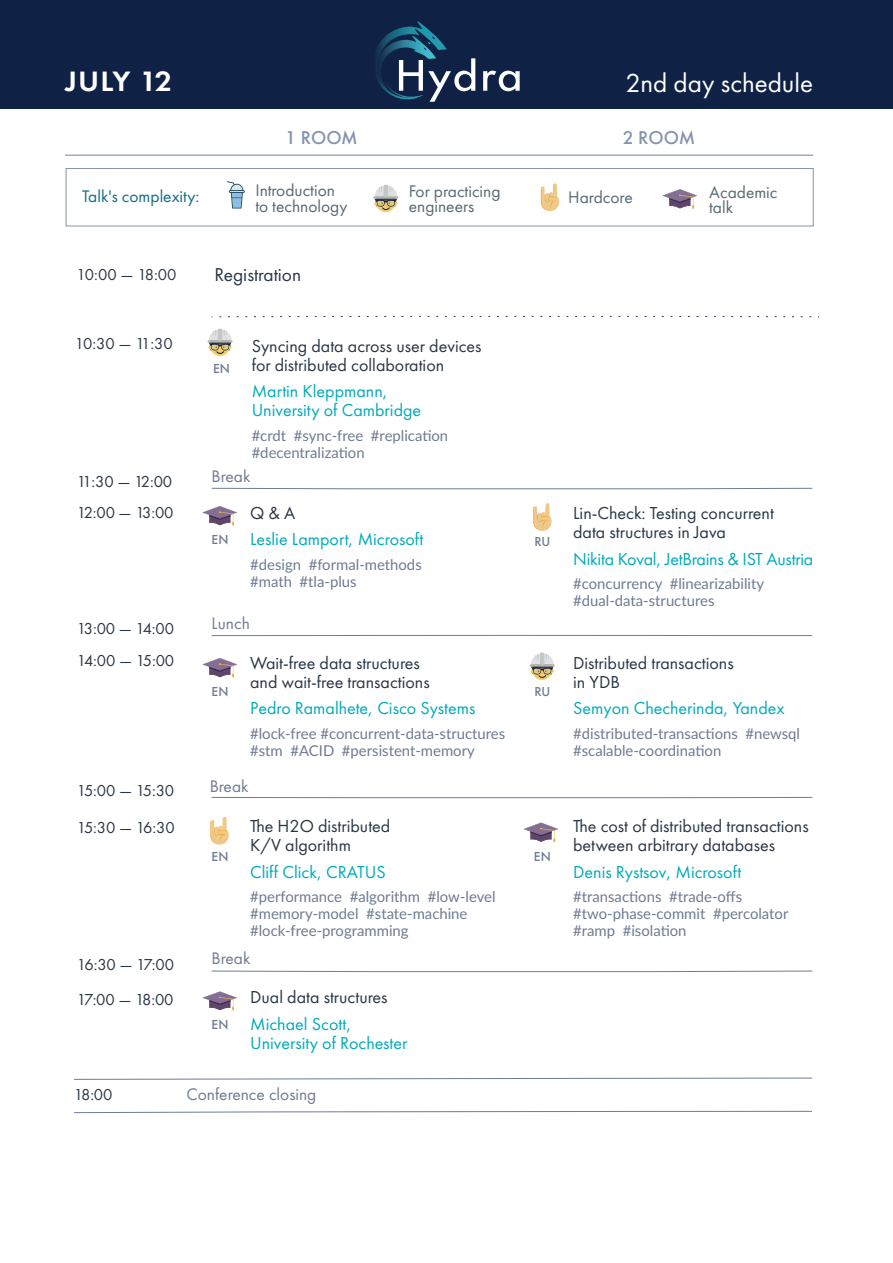
<style>
.page{position:relative;width:893px;height:1263px;background:#fff}
.page>*{position:absolute;margin:0;border:0;box-sizing:border-box;transform-origin:0 0}
.t1{font:600 29.1px "Futura PT";letter-spacing:.005em;color:#fff;scale:1.05 1}
.t2{font:27.15px "Futura PT";color:#fff}
.t3{font:19.35px "Futura PT";color:#283645}
.t4{font:500 19.35px "Futura PT";color:#8394ae}
.t5{font:18px/19.4px "Futura PT";color:#283645}
.t6{font:18px/18.8px "Futura PT";color:#00aab9}
.t7{font:17.4px/15.5px "Futura PT";color:#566973}
.t8{font:17.4px "Futura PT";color:#6e7b91}
.t9{font:17.4px "Futura PT";color:#116d84}
.t10{font:16.5px "Futura PT";letter-spacing:-.035em;color:#283645}
.t11{font:14.85px/16.8px "Lato";color:#6e7b91}
.t12{font:500 13.5px "Futura PT";color:#6e7b91}
</style>
<div class="page">
<svg style="left:74px;top:1110px;width:738px;height:3px"></svg>
<svg style="left:74px;top:1077px;width:738px;height:3px"></svg>
<svg style="left:211px;top:487px;width:602px;height:2px"></svg>
<svg style="left:211px;top:635px;width:602px;height:1px"></svg>
<svg style="left:532px;top:660px;width:20px;height:20px"></svg>
<hr style="left:530px;top:664px;width:25px;height:3px;background:#b2b5b6">
<svg style="left:531px;top:653px;width:23px;height:25px"></svg>
<svg style="left:210px;top:336px;width:20px;height:20px"></svg>
<hr style="left:207px;top:340px;width:26px;height:3px;background:#b2b5b6">
<hr style="left:218px;top:329px;width:4px;height:12px;background:#c5c6c7">
<svg style="left:208px;top:330px;width:24px;height:24px"></svg>
<svg style="left:211px;top:970px;width:602px;height:2px"></svg>
<svg style="left:211px;top:797px;width:602px;height:1px"></svg>
<svg style="left:211px;top:316px;width:608px;height:2px"></svg>
<svg style="left:533px;top:503px;width:19px;height:28px"></svg>
<svg style="left:210px;top:817px;width:19px;height:27px"></svg>
<svg style="left:203px;top:658px;width:34px;height:20px"></svg>
<svg style="left:203px;top:991px;width:34px;height:19px"></svg>
<svg style="left:524px;top:822px;width:34px;height:20px"></svg>
<svg style="left:203px;top:506px;width:34px;height:20px"></svg>
<div style="left:0;top:0;width:893px;height:109px;background:#102146"></div>
<svg style="left:483px;top:71px;width:37px;height:20px"></svg>
<svg style="left:376px;top:21px;width:99px;height:81px"></svg>
<hr style="left:65px;top:155px;width:748px;height:1px;background:#8394ae">
<div style="left:66px;top:168px;width:747px;height:58px;background:#fff;border:1px solid #8394ae"></div>
<svg style="left:375px;top:192px;width:21px;height:20px"></svg>
<hr style="left:373px;top:196px;width:25px;height:3px;background:#b2b5b6">
<hr style="left:384px;top:185px;width:4px;height:12px;background:#c5c6c7">
<svg style="left:374px;top:186px;width:23px;height:24px"></svg>
<svg style="left:541px;top:183px;width:18px;height:28px"></svg>
<svg style="left:227px;top:181px;width:18px;height:28px"></svg>
<svg style="left:663px;top:189px;width:34px;height:20px"></svg>
<h1 class="t1" style="left:65px;top:63px;width:104px">JULY 12</h1>
<h2 class="t2" style="left:626px;top:67px;width:189px">2nd day schedule</h2>
<h3 class="t4" style="left:285px;top:126px;width:74px">1 ROOM</h3>
<h3 class="t4" style="left:623px;top:126px;width:74px">2 ROOM</h3>
<p class="t9" style="left:82px;top:186px;width:119px">Talk's complexity:</p>
<p class="t7" style="left:255px;top:182px;width:94px">Introduction to technology</p>
<p class="t7" style="left:409px;top:183px;width:93px">For practicing engineers</p>
<p class="t7" style="left:568px;top:190px;width:66px">Hardcore</p>
<p class="t7" style="left:709px;top:184px;width:70px">Academic talk</p>
<p class="t10" style="left:77px;top:265px;width:101px">10:00 — 18:00</p>
<h3 class="t3" style="left:215px;top:263px;width:88px">Registration</h3>
<p class="t10" style="left:75px;top:333px;width:100px">10:30 — 11:30</p>
<p class="t5" style="left:252px;top:336px;width:231px">Syncing data across user devices for distributed collaboration</p>
<p class="t6" style="left:252px;top:382px;width:171px">Martin Kleppmann,<br>University of Cambridge</p>
<p class="t11" style="left:252px;top:426px;width:198px">#crdt #sync-free #replication #decentralization</p>
<p class="t12" style="left:213px;top:361px;width:18px">EN</p>
<p class="t10" style="left:77px;top:472px;width:97px">11:30 — 12:00</p>
<p class="t10" style="left:77px;top:503px;width:98px">12:00 — 13:00</p>
<p class="t10" style="left:77px;top:619px;width:99px">13:00 — 14:00</p>
<p class="t10" style="left:77px;top:651px;width:99px">14:00 — 15:00</p>
<p class="t10" style="left:77px;top:781px;width:99px">15:00 — 15:30</p>
<p class="t10" style="left:77px;top:818px;width:99px">15:30 — 16:30</p>
<p class="t10" style="left:77px;top:955px;width:99px">16:30 — 17:00</p>
<p class="t10" style="left:77px;top:989px;width:98px">17:00 — 18:00</p>
<p class="t8" style="left:212px;top:466px;width:40px">Break</p>
<p class="t12" style="left:212px;top:531px;width:18px">EN</p>
<p class="t5" style="left:250px;top:503px;width:47px">Q &amp; A</p>
<p class="t6" style="left:250px;top:530px;width:175px">Leslie Lamport, Microsoft</p>
<p class="t11" style="left:250px;top:555px;width:173px">#design #formal-methods #math #tla-plus</p>
<p class="t8" style="left:212px;top:613px;width:40px">Lunch</p>
<p class="t12" style="left:534px;top:533px;width:18px">RU</p>
<p class="t5" style="left:250px;top:653px;width:181px">Wait-free data structures and wait-free transactions</p>
<p class="t6" style="left:250px;top:699px;width:227px">Pedro Ramalhete, Cisco Systems</p>
<p class="t11" style="left:250px;top:724px;width:257px">#lock-free #concurrent-data-structures #stm #ACID #persistent-memory</p>
<p class="t12" style="left:212px;top:683px;width:18px">EN</p>
<p class="t12" style="left:534px;top:683px;width:18px">RU</p>
<p class="t8" style="left:210px;top:776px;width:40px">Break</p>
<p class="t12" style="left:212px;top:848px;width:18px">EN</p>
<p class="t5" style="left:250px;top:816px;width:142px">The H2O distributed<br>K/V algorithm</p>
<p class="t6" style="left:250px;top:862px;width:137px">Cliff Click, CRATUS</p>
<p class="t11" style="left:250px;top:888px;width:247px">#performance #algorithm #low-level #memory-model #state-machine #lock-free-programming</p>
<p class="t8" style="left:212px;top:947px;width:40px">Break</p>
<p class="t12" style="left:212px;top:1016px;width:18px">EN</p>
<p class="t5" style="left:250px;top:988px;width:139px">Dual data structures</p>
<p class="t6" style="left:250px;top:1014px;width:159px">Michael Scott,<br>University of Rochester</p>
<p class="t12" style="left:534px;top:848px;width:18px">EN</p>
<p class="t10" style="left:74px;top:1084px;width:40px">18:00</p>
<p class="t8" style="left:187px;top:1083px;width:131px">Conference closing</p>
<p class="t5" style="left:573px;top:503px;width:202px">Lin-Check: Testing concurrent data structures in Java</p>
<p class="t6" style="left:573px;top:549px;width:242px">Nikita Koval, JetBrains &amp; IST Austria</p>
<p class="t11" style="left:573px;top:575px;width:192px">#concurrency #linearizability #dual-data-structures</p>
<p class="t5" style="left:573px;top:653px;width:162px">Distributed transactions in YDB</p>
<p class="t6" style="left:573px;top:699px;width:213px">Semyon Checherinda, Yandex</p>
<p class="t11" style="left:573px;top:724px;width:228px">#distributed-transactions #newsql #scalable-coordination</p>
<p class="t5" style="left:573px;top:816px;width:237px">The cost of distributed transactions between arbitrary databases</p>
<p class="t6" style="left:573px;top:862px;width:170px">Denis Rystsov, Microsoft</p>
<p class="t11" style="left:573px;top:888px;width:217px">#transactions #trade-offs #two-phase-commit #percolator #ramp #isolation</p>
</div>
